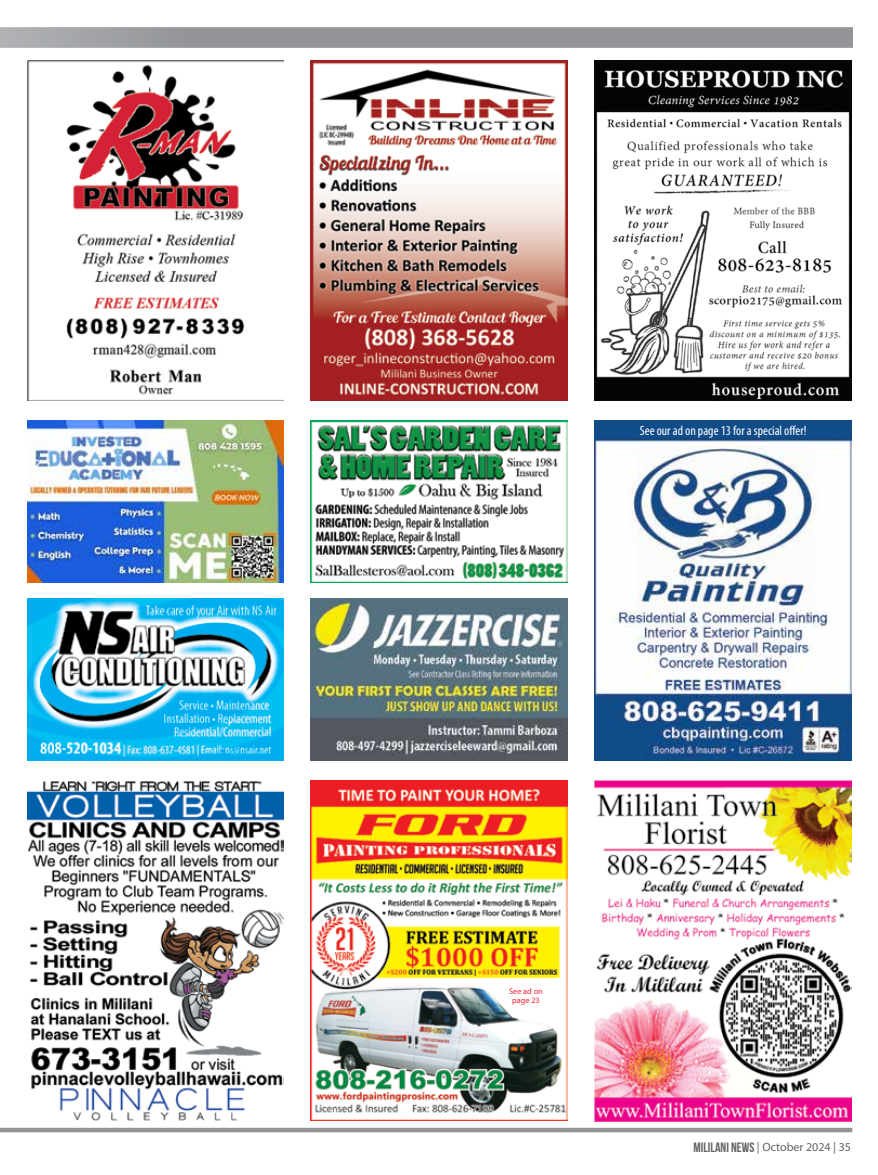
<style>
.page{position:relative;width:878px;height:1175px;background:#fff}
.page>*{position:absolute;margin:0;border:0;box-sizing:border-box;transform-origin:0 0}
.t1{font:condensed 13.5px "Myriad Pro";color:#fff}
.t2{font:12px "Myriad Pro";color:#636466}
.t3{font:8.25px/9.8px "Myriad Pro";color:#ee2333;text-align:center}
.s1{font-family:"Bebas Neue";font-weight:700;font-size:13.5px}
</style>
<div class="page">
<div style="left:0;top:1127px;width:852px;height:5px;background:#939598"></div>
<img style="left:27px;top:60px;width:257px;height:340px">
<img style="left:595px;top:60px;width:256px;height:340px">
<img style="left:595px;top:420px;width:256px;height:340px">
<img style="left:27px;top:781px;width:257px;height:340px">
<img style="left:310px;top:420px;width:257px;height:162px">
<img style="left:310px;top:598px;width:257px;height:162px">
<img style="left:595px;top:780px;width:256px;height:341px">
<img style="left:310px;top:780px;width:257px;height:340px">
<img style="left:310px;top:60px;width:257px;height:340px">
<img style="left:27px;top:598px;width:257px;height:162px">
<img style="left:27px;top:420px;width:257px;height:162px">
<p class="t1" style="left:639px;top:423px;width:168px">See our ad on page 13 for a special offer!</p>
<p class="t3" style="left:509px;top:985px;width:35px">See ad on page 23</p>
<p class="t2" style="left:693px;top:1139px;width:159px"><span class="s1">MILILANI NEWS</span> | October 2024 | 35</p>
</div>
